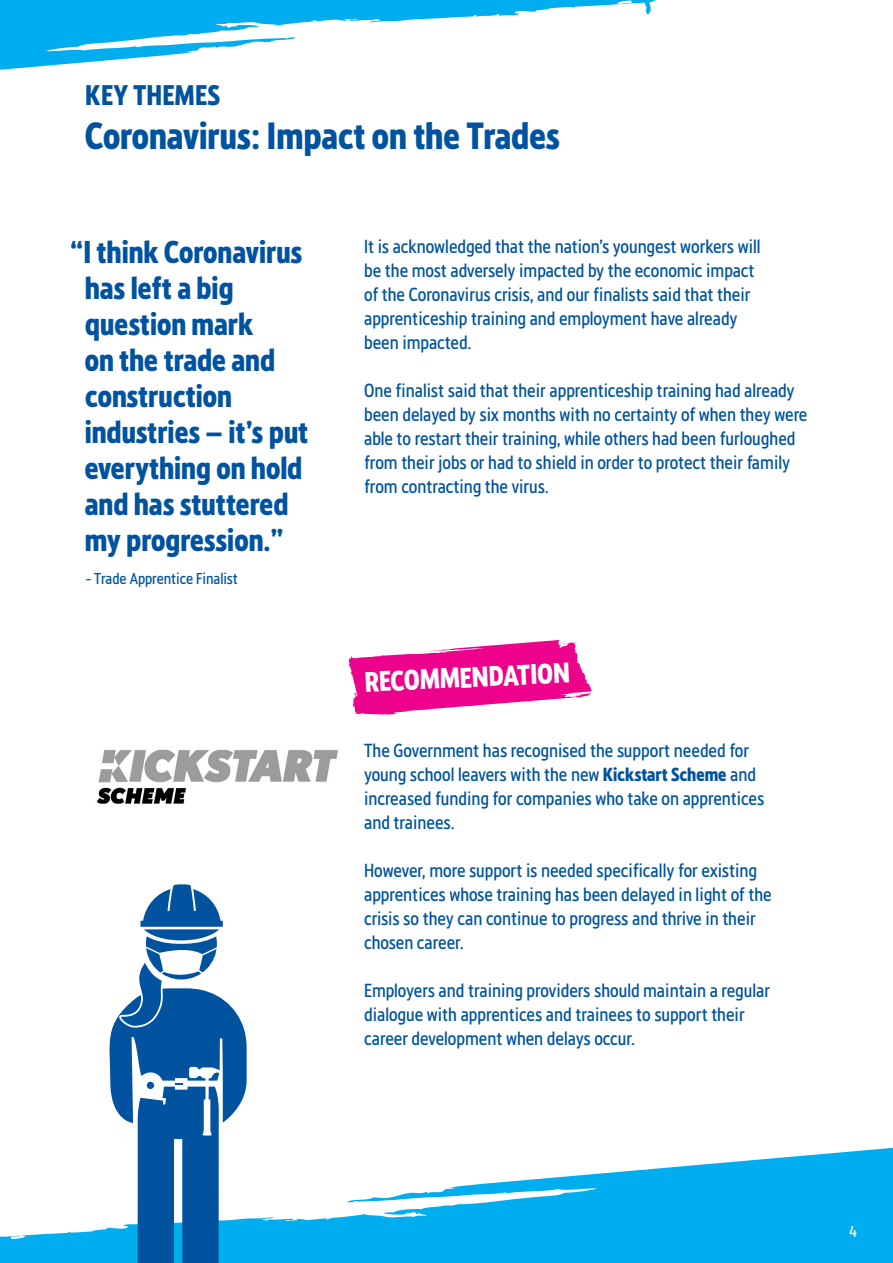
<style>
.page{position:relative;width:893px;height:1263px;background:#fff}
.page>*{position:absolute;margin:0;border:0;box-sizing:border-box;transform-origin:0 0}
.t1{font:700 36px "Screwfix";letter-spacing:-.005em;color:#0153a0}
.t2{font:700 30px/36px "Screwfix";color:#0153a0}
.t3{font:700 27px "Screwfix";color:#fff}
.t4{font:700 27px "Screwfix";letter-spacing:.01em;color:#0153a0}
.t5{font:18px/24px "Screwfix";color:#0153a0}
.t6{font:15px "Screwfix";letter-spacing:-.005em;color:#0153a0}
.t7{font:15px "Screwfix";color:#fff}
.s1{font-weight:700}
</style>
<div class="page">
<svg style="left:0;top:1147px;width:893px;height:116px;fill:#00aeef"></svg>
<svg style="left:0;top:0;width:656px;height:70px"></svg>
<svg style="left:103px;top:884px;width:144px;height:379px"></svg>
<svg style="left:348px;top:640px;width:244px;height:75px"></svg>
<img style="left:96px;top:749px;width:242px;height:55px">
<h3 class="t4" style="left:85px;top:77px;width:136px">KEY THEMES</h3>
<h1 class="t1" style="left:85px;top:111px;width:476px">Coronavirus: Impact on the Trades</h1>
<h2 class="t2" style="left:85px;top:233px;width:225px;text-indent:-14px">“I think Coronavirus has left a big question mark<br>on the trade and construction industries – it’s put everything on hold and has stuttered my progression.”</h2>
<p class="t6" style="left:86px;top:569px;width:154px">- Trade Apprentice Finalist</p>
<p class="t5" style="left:364px;top:234px;width:398px">It is acknowledged that the nation’s youngest workers will be the most adversely impacted by the economic impact of the Coronavirus crisis, and our finalists said that their apprenticeship training and employment have already been impacted.</p>
<p class="t5" style="left:364px;top:378px;width:445px">One finalist said that their apprenticeship training had already been delayed by six months with no certainty of when they were able to restart their training, while others had been furloughed from their jobs or had to shield in order to protect their family from contracting the virus.</p>
<h3 class="t3" style="left:364px;top:663px;width:207px;rotate:-2deg">RECOMMENDATION</h3>
<p class="t5" style="left:364px;top:738px;width:402px">The Government has recognised the support needed for young school leavers with the new <span class="s1">Kickstart Scheme</span> and increased funding for companies who take on apprentices and trainees.</p>
<p class="t5" style="left:364px;top:858px;width:409px">However, more support is needed specifically for existing apprentices whose training has been delayed in light of the crisis so they can continue to progress and thrive in their chosen career.</p>
<p class="t5" style="left:364px;top:978px;width:408px">Employers and training providers should maintain a regular dialogue with apprentices and trainees to support their career development when delays occur.</p>
<p class="t7" style="left:849px;top:1221px;width:10px">4</p>
</div>
